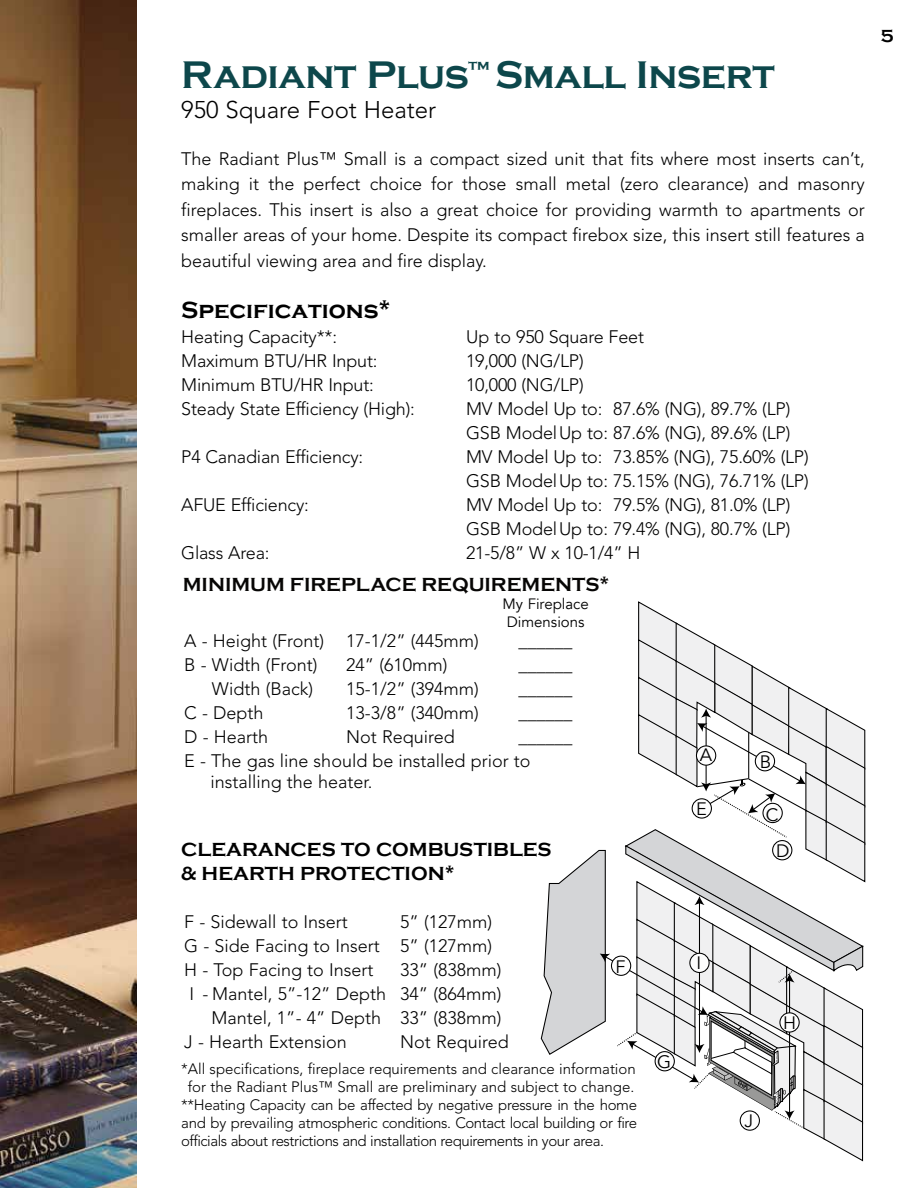
<style>
.page{position:relative;width:918px;height:1188px;background:#fff}
.page>*{position:absolute;margin:0;border:0;box-sizing:border-box;transform-origin:0 0}
.t1{font:700 39.6px "Copperplate Gothic";letter-spacing:-.01em;color:#0d474b}
.t2{font:300 24px "Avenir LT Std";color:#000}
.t3{font:700 24px "Copperplate Gothic";color:#000}
.t4{font:700 19.5px/23.4px "Copperplate Gothic";color:#000}
.t5{font:700 19.5px "Copperplate Gothic";color:#070605}
.t6{font:300 18px/24px "Avenir LT Std";color:#000}
.t7{font:18px/36.8px "Avenir";color:#000}
.t8{font:700 18px "Copperplate Gothic";color:#000}
.t9{font:300 15px/18px "Avenir LT Std";letter-spacing:-.02em;color:#000}
.t10{font:15px/18px "Avenir";color:#000}
.s1{color:#fff}
</style>
<div class="page">
<img style="left:0;top:0;width:136px;height:1188px">
<svg style="left:540px;top:601px;width:326px;height:561px"></svg>
<h1 class="t1" style="left:181px;top:53px;width:595px">Radiant Plus<sup>™</sup> Small Insert</h1>
<h2 class="t2" style="left:181px;top:96px;width:257px">950 Square Foot Heater</h2>
<p class="t6" style="left:181px;top:146px;width:685px;line-height:25.5px;text-align:justify">The Radiant Plus™ Small is a compact sized unit that fits where most inserts can’t, making it the perfect choice for those small metal (zero clearance) and masonry fireplaces. This insert is also a great choice for providing warmth to apartments or smaller areas of your home. Despite its compact firebox size, this insert still features a beautiful viewing area and fire display.</p>
<h2 class="t3" style="left:181px;top:296px;width:211px">Specifications*</h2>
<p class="t6" style="left:181px;top:325px;width:157px">Heating Capacity**:</p>
<p class="t6" style="left:466px;top:325px;width:180px">Up to 950 Square Feet</p>
<p class="t6" style="left:181px;top:349px;width:198px">Maximum BTU/HR Input:</p>
<p class="t6" style="left:466px;top:349px;width:119px">19,000 (NG/LP)</p>
<p class="t6" style="left:181px;top:373px;width:194px">Minimum BTU/HR Input:</p>
<p class="t6" style="left:466px;top:373px;width:119px">10,000 (NG/LP)</p>
<p class="t6" style="left:181px;top:397px;width:235px">Steady State Efficiency (High):</p>
<p class="t6" style="left:466px;top:397px;width:326px">MV Model Up to: 87.6% (NG), 89.7% (LP)<br>GSB ModelUp to: 87.6% (NG), 89.6% (LP)</p>
<p class="t6" style="left:181px;top:445px;width:184px">P4 Canadian Efficiency:</p>
<p class="t6" style="left:466px;top:445px;width:344px">MV Model Up to: 73.85% (NG), 75.60% (LP)<br>GSB ModelUp to: 75.15% (NG), 76.71% (LP)</p>
<p class="t6" style="left:181px;top:493px;width:129px">AFUE Efficiency:</p>
<p class="t6" style="left:466px;top:493px;width:326px">MV Model Up to: 79.5% (NG), 81.0% (LP)<br>GSB ModelUp to: 79.4% (NG), 80.7% (LP)</p>
<p class="t6" style="left:181px;top:541px;width:90px">Glass Area:</p>
<p class="t6" style="left:466px;top:541px;width:176px">21-5/8” W x 10-1/4” H</p>
<p class="t5" style="left:183px;top:573px;width:428px">MINIMUM FIREPLACE REQUIREMENTS*</p>
<p class="t6" style="left:184px;top:628px;width:296px">A - Height (Front) 17-1/2” (445mm)</p>
<p class="t6" style="left:519px;top:628px;width:55px">______</p>
<p class="t6" style="left:184px;top:652px;width:135px">B - Width (Front)</p>
<p class="t6" style="left:346px;top:652px;width:103px">24” (610mm)</p>
<p class="t6" style="left:519px;top:652px;width:55px">______</p>
<p class="t6" style="left:184px;top:676px;width:130px"><span class="s1">B -</span> Width (Back)</p>
<p class="t6" style="left:346px;top:676px;width:134px">15-1/2” (394mm)</p>
<p class="t6" style="left:519px;top:676px;width:55px">______</p>
<p class="t6" style="left:184px;top:700px;width:81px">C - Depth</p>
<p class="t6" style="left:346px;top:700px;width:134px">13-3/8” (340mm)</p>
<p class="t6" style="left:519px;top:700px;width:55px">______</p>
<p class="t6" style="left:184px;top:724px;width:85px">D - Hearth</p>
<p class="t6" style="left:346px;top:724px;width:110px">Not Required</p>
<p class="t6" style="left:519px;top:724px;width:55px">______</p>
<p class="t10" style="left:503px;top:595px;width:88px">My Fireplace<br>Dimensions</p>
<p class="t6" style="left:211px;top:750px;width:322px;line-height:21px;text-indent:-26px">E - The gas line should be installed prior to installing the heater.</p>
<p class="t7" style="left:700px;top:737px;width:14px">A</p>
<p class="t7" style="left:760px;top:744px;width:13px">B</p>
<p class="t4" style="left:181px;top:839px;width:372px">CLEARANCES TO COMBUSTIBLES &amp; HEARTH PROTECTION*</p>
<p class="t6" style="left:184px;top:910px;width:165px">F - Sidewall to Insert</p>
<p class="t6" style="left:184px;top:910px;width:309px;text-align:justify;text-indent:216px">5” (127mm)<br>G - Side Facing to Insert 5” (127mm)<br>H - Top Facing to Insert</p>
<p class="t6" style="left:400px;top:958px;width:103px">33” (838mm)</p>
<p class="t6" style="left:189px;top:982px;width:314px">I - Mantel, 5”-12” Depth 34” (864mm)</p>
<p class="t6" style="left:211px;top:1006px;width:292px">Mantel, 1”- 4” Depth 33” (838mm)</p>
<p class="t6" style="left:184px;top:1030px;width:164px">J - Hearth Extension</p>
<p class="t6" style="left:400px;top:1030px;width:110px">Not Required</p>
<p class="t7" style="left:696px;top:791px;width:12px">E</p>
<p class="t7" style="left:776px;top:796px;width:15px;text-indent:-11px">C<br>D</p>
<p class="t7" style="left:616px;top:949px;width:12px">F</p>
<p class="t7" style="left:697px;top:945px;width:6px">I</p>
<p class="t7" style="left:783px;top:1005px;width:14px">H</p>
<p class="t9" style="left:181px;top:1060px;width:457px">*All specifications, fireplace requirements and clearance information <span class="s1">*</span>for the Radiant Plus™ Small are preliminary and subject to change. **Heating Capacity can be affected by negative pressure in the home and by prevailing atmospheric conditions. Contact local building or fire officials about restrictions and installation requirements in your area.</p>
<p class="t7" style="left:657px;top:1044px;width:16px">G</p>
<p class="t7" style="left:745px;top:1102px;width:10px">J</p>
<p class="t8" style="left:881px;top:26px;width:14px">5</p>
</div>
